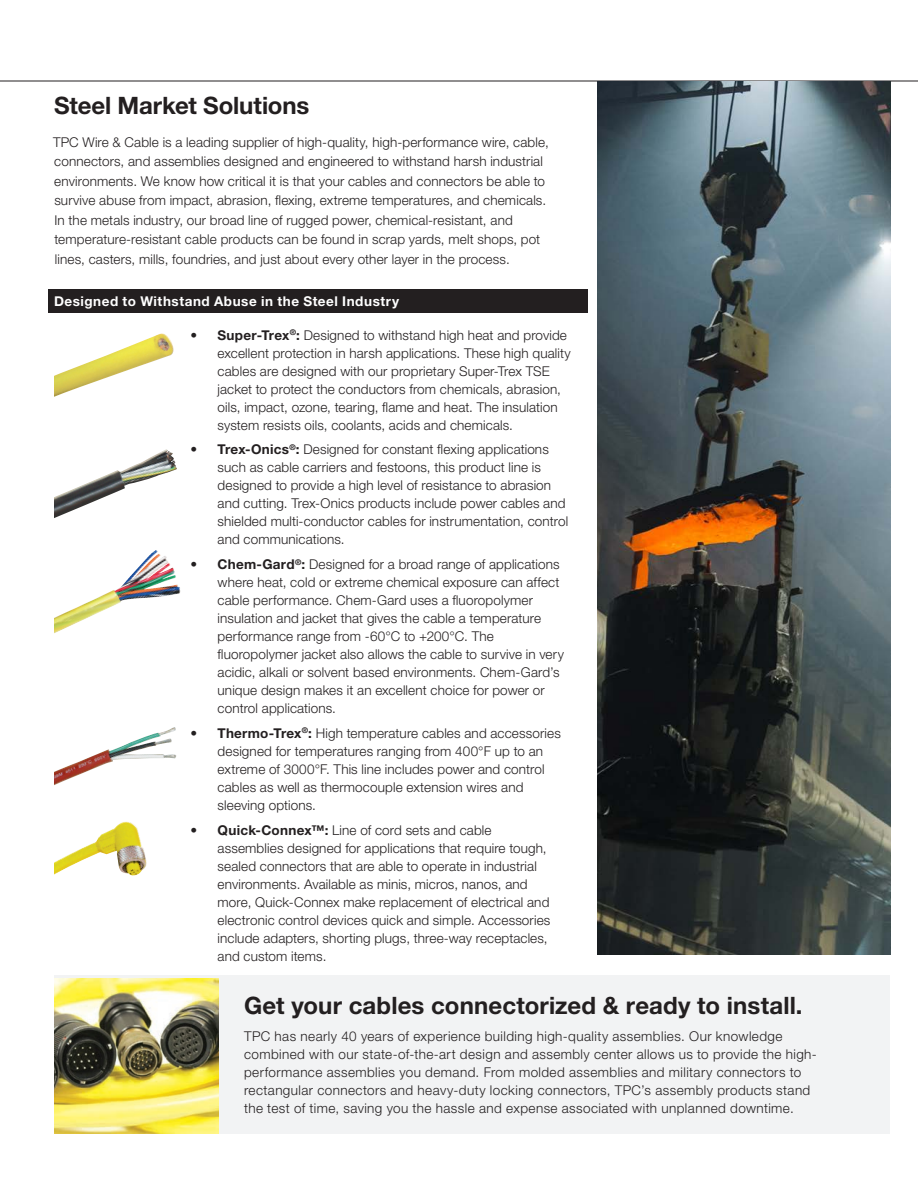
<style>
.page{position:relative;width:918px;height:1188px;background:#fff}
.page>*{position:absolute;margin:0;border:0;box-sizing:border-box;transform-origin:0 0}
.t1{font:700 24px "Helvetica Neue LT Std";letter-spacing:.005em;color:#231f20}
.t2{font:300 13.5px/18px "Helvetica Neue LT Std";letter-spacing:.01em;color:#231f20}
.t3{font:300 13.5px/18px "Helvetica Neue LT Std";letter-spacing:.03em;color:#231f20}
.t4{font:700 13.5px "Helvetica Neue LT Std";letter-spacing:.04em;color:#fff}
.s1{font-weight:700}
</style>
<div class="page">
<hr style="left:0;top:81px;width:918px;height:1px;background:#231f20">
<div style="left:48px;top:290px;width:539px;height:23px;background:#231f20"></div>
<img style="left:54px;top:727px;width:122px;height:58px">
<img style="left:54px;top:449px;width:123px;height:69px">
<img style="left:54px;top:550px;width:127px;height:84px">
<img style="left:54px;top:333px;width:120px;height:64px">
<img style="left:54px;top:822px;width:93px;height:54px">
<img style="left:598px;top:82px;width:292px;height:872px">
<div style="left:55px;top:975px;width:835px;height:158px;background:#f2f3f4"></div>
<img style="left:55px;top:979px;width:164px;height:154px">
<p class="t1" style="left:54px;top:91px;width:257px">Steel Market Solutions</p>
<p class="t2" style="left:53px;top:132px;width:497px;line-height:19.5px">TPC Wire &amp; Cable is a leading supplier of high-quality, high-performance wire, cable, connectors, and assemblies designed and engineered to withstand harsh industrial environments. We know how critical it is that your cables and connectors be able to survive abuse from impact, abrasion, flexing, extreme temperatures, and chemicals.<br>In the metals industry, our broad line of rugged power, chemical-resistant, and temperature-resistant cable products can be found in scrap yards, melt shops, pot lines, casters, mills, foundries, and just about every other layer in the process.</p>
<p class="t4" style="left:54px;top:293px;width:347px">Designed to Withstand Abuse in the Steel Industry</p>
<p class="t2" style="left:218px;top:325px;width:355px;text-indent:-27px"><span class="s1">• Super-Trex</span><sup>®</sup><span class="s1">:</span> Designed to withstand high heat and provide excellent protection in harsh applications. These high quality cables are designed with our proprietary Super-Trex TSE jacket to protect the conductors from chemicals, abrasion, oils, impact, ozone, tearing, flame and heat. The insulation system resists oils, coolants, acids and chemicals.</p>
<p class="t2" style="left:218px;top:440px;width:352px;text-indent:-27px"><span class="s1">• Trex-Onics</span><sup>®</sup><span class="s1">:</span> Designed for constant flexing applications such as cable carriers and festoons, this product line is designed to provide a high level of resistance to abrasion and cutting. Trex-Onics products include power cables and shielded multi-conductor cables for instrumentation, control and communications.</p>
<p class="t2" style="left:218px;top:555px;width:348px;text-indent:-27px"><span class="s1">• Chem-Gard</span><sup>®</sup><span class="s1">:</span> Designed for a broad range of applications where heat, cold or extreme chemical exposure can affect cable performance. Chem-Gard uses a fluoropolymer insulation and jacket that gives the cable a temperature performance range from -60°C to +200°C. The fluoropolymer jacket also allows the cable to survive in very acidic, alkali or solvent based environments. Chem-Gard’s unique design makes it an excellent choice for power or control applications.</p>
<p class="t2" style="left:218px;top:724px;width:345px;text-indent:-27px"><span class="s1">• Thermo-Trex</span><sup>®</sup><span class="s1">:</span> High temperature cables and accessories designed for temperatures ranging from 400°F up to an extreme of 3000°F. This line includes power and control cables as well as thermocouple extension wires and sleeving options.</p>
<p class="t2" style="left:218px;top:820px;width:334px;text-indent:-27px"><span class="s1">• Quick-Connex™:</span> Line of cord sets and cable assemblies designed for applications that require tough, sealed connectors that are able to operate in industrial environments. Available as minis, micros, nanos, and more, Quick-Connex make replacement of electrical and electronic control devices quick and simple. Accessories include adapters, shorting plugs, three-way receptacles, and custom items.</p>
<p class="t1" style="left:244px;top:991px;width:560px">Get your cables connectorized &amp; ready to install.</p>
<p class="t3" style="left:244px;top:1027px;width:574px">TPC has nearly 40 years of experience building high-quality assemblies. Our knowledge combined with our state-of-the-art design and assembly center allows us to provide the high&shy;performance assemblies you demand. From molded assemblies and military connectors to rectangular connectors and heavy-duty locking connectors, TPC’s assembly products stand the test of time, saving you the hassle and expense associated with unplanned downtime.</p>
</div>
